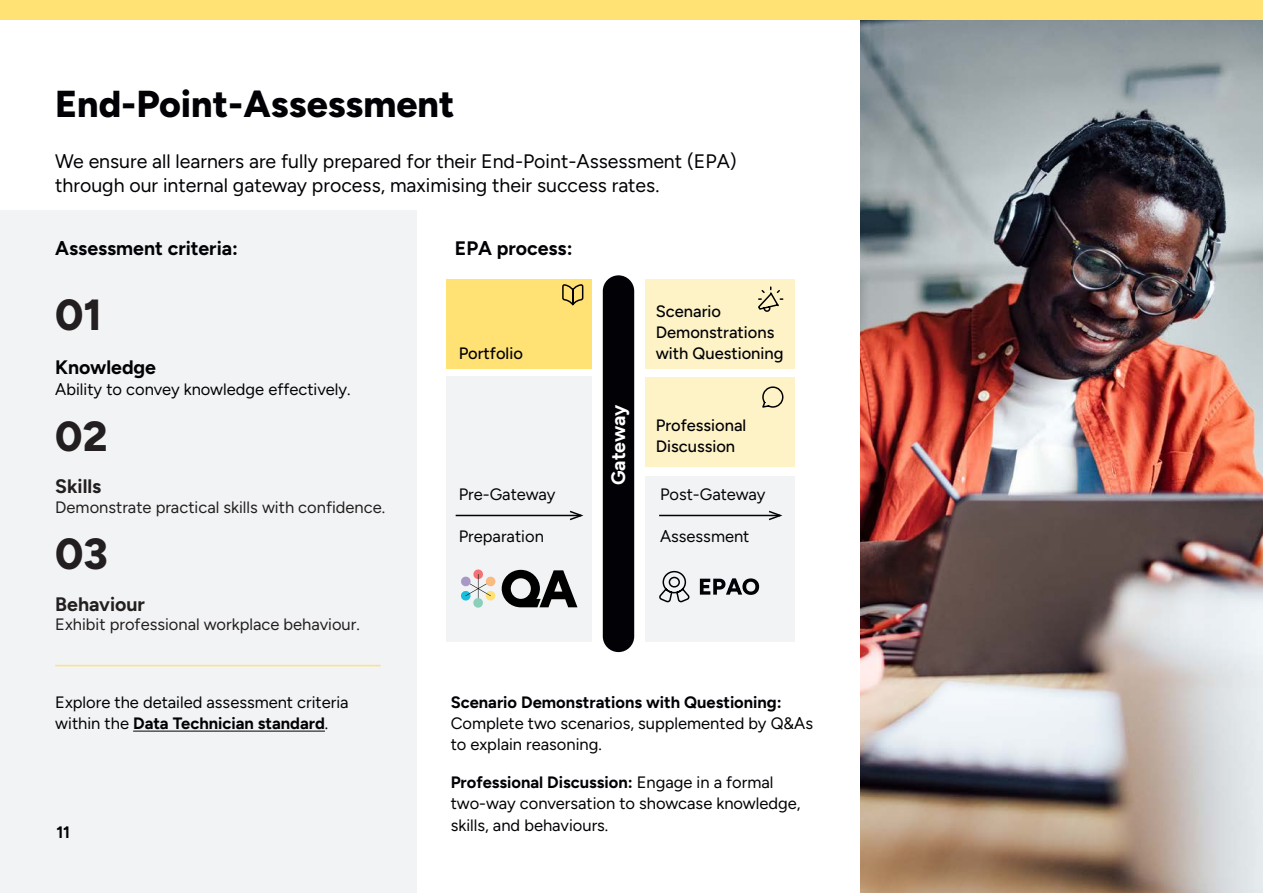
<style>
.page{position:relative;width:1263px;height:893px;background:#fff}
.page>*{position:absolute;margin:0;border:0;box-sizing:border-box;transform-origin:0 0}
.t1{font:800 43.5px "Figtree";color:#231f20}
.t2{font:800 42px "Figtree";color:#231f20}
.t3{font:800 37.5px "Figtree";color:#020206}
.t4{font:19.5px/24px "Figtree";color:#020206}
.t5{font:700 19.5px "Figtree";color:#020206}
.t6{font:700 19.5px "Figtree";color:#231f20}
.t7{font:700 19.5px "Figtree";letter-spacing:-.01em;color:#fff}
.t8{font:16.5px/21px "Figtree";color:#020206}
.t9{font:16.5px "Figtree";color:#231f20}
.t10{font:500 16.5px/21px "Figtree";color:#020206}
.t11{font:700 16.5px "Figtree";color:#020206}
.s1{font-weight:700}
</style>
<div class="page">
<img style="left:860px;top:19px;width:403px;height:874px">
<div style="left:446px;top:377px;width:146px;height:265px;background:#f2f3f4"></div>
<div style="left:645px;top:476px;width:150px;height:166px;background:#f2f3f4"></div>
<div style="left:645px;top:279px;width:150px;height:89px;background:#fef3c6"></div>
<div style="left:446px;top:279px;width:146px;height:89px;background:#ffe273"></div>
<div style="left:645px;top:377px;width:150px;height:89px;background:#fef3c6"></div>
<div style="left:0;top:211px;width:417px;height:682px;background:#f2f3f4"></div>
<div style="left:0;top:0;width:1263px;height:19px;background:#ffe273"></div>
<hr style="left:55px;top:665px;width:326px;height:1px;background:#ffe273">
<div style="left:603px;top:275px;width:31px;height:377px;background:#020206;border-radius:16px"></div>
<hr style="left:456px;top:515px;width:125px;height:1px;background:#020206">
<svg style="left:568px;top:510px;width:16px;height:11px"></svg>
<hr style="left:659px;top:515px;width:121px;height:1px;background:#020206">
<svg style="left:767px;top:510px;width:16px;height:11px"></svg>
<svg style="left:758px;top:286px;width:26px;height:26px"></svg>
<svg style="left:762px;top:386px;width:22px;height:22px"></svg>
<svg style="left:562px;top:284px;width:22px;height:22px"></svg>
<svg style="left:502px;top:570px;width:75px;height:37px"></svg>
<svg style="left:461px;top:569px;width:35px;height:39px"></svg>
<hr style="left:133px;top:731px;width:192px;height:1px;background:#020206">
<svg style="left:700px;top:578px;width:59px;height:17px"></svg>
<svg style="left:659px;top:570px;width:31px;height:33px"></svg>
<h3 class="t3" style="left:55px;top:81px;width:401px">End-Point-Assessment</h3>
<p class="t4" style="left:55px;top:149px;width:683px">We ensure all learners are fully prepared for their End-Point-Assessment (EPA) through our internal gateway process, maximising their success rates.</p>
<p class="t5" style="left:55px;top:236px;width:184px">Assessment criteria:</p>
<p class="t5" style="left:455px;top:236px;width:119px">EPA process:</p>
<h1 class="t1" style="left:55px;top:289px;width:48px">01</h1>
<p class="t5" style="left:55px;top:355px;width:102px">Knowledge</p>
<p class="t8" style="left:55px;top:379px;width:297px">Ability to convey knowledge effectively.</p>
<h2 class="t2" style="left:55px;top:410px;width:54px">02</h2>
<p class="t6" style="left:55px;top:474px;width:48px">Skills</p>
<p class="t9" style="left:55px;top:497px;width:331px">Demonstrate practical skills with confidence.</p>
<h1 class="t1" style="left:55px;top:527px;width:54px">03</h1>
<p class="t6" style="left:55px;top:592px;width:91px">Behaviour</p>
<p class="t9" style="left:55px;top:615px;width:306px">Exhibit professional workplace behaviour.</p>
<p class="t8" style="left:55px;top:692px;width:295px">Explore the detailed assessment criteria within the <span class="s1">Data Technician standard</span>.</p>
<p class="t11" style="left:56px;top:822px;width:15px">11</p>
<p class="t10" style="left:656px;top:301px;width:120px">Scenario<br>Demonstrations</p>
<p class="t10" style="left:459px;top:343px;width:66px">Portfolio</p>
<p class="t10" style="left:656px;top:343px;width:129px">with Questioning</p>
<p class="t8" style="left:459px;top:483px;width:98px">Pre-Gateway</p>
<p class="t8" style="left:459px;top:525px;width:87px">Preparation</p>
<p class="t7" style="left:607px;top:485px;width:82px;rotate:-90deg">Gateway</p>
<p class="t10" style="left:656px;top:415px;width:92px">Professional<br>Discussion</p>
<p class="t8" style="left:660px;top:483px;width:107px">Post-Gateway</p>
<p class="t8" style="left:660px;top:525px;width:91px">Assessment</p>
<p class="t11" style="left:451px;top:693px;width:333px">Scenario Demonstrations with Questioning:</p>
<p class="t8" style="left:451px;top:713px;width:364px">Complete two scenarios, supplemented by Q&amp;As to explain reasoning.</p>
<p class="t8" style="left:451px;top:772px;width:351px"><span class="s1">Professional Discussion:</span> Engage in a formal two-way conversation to showcase knowledge, skills, and behaviours.</p>
</div>
